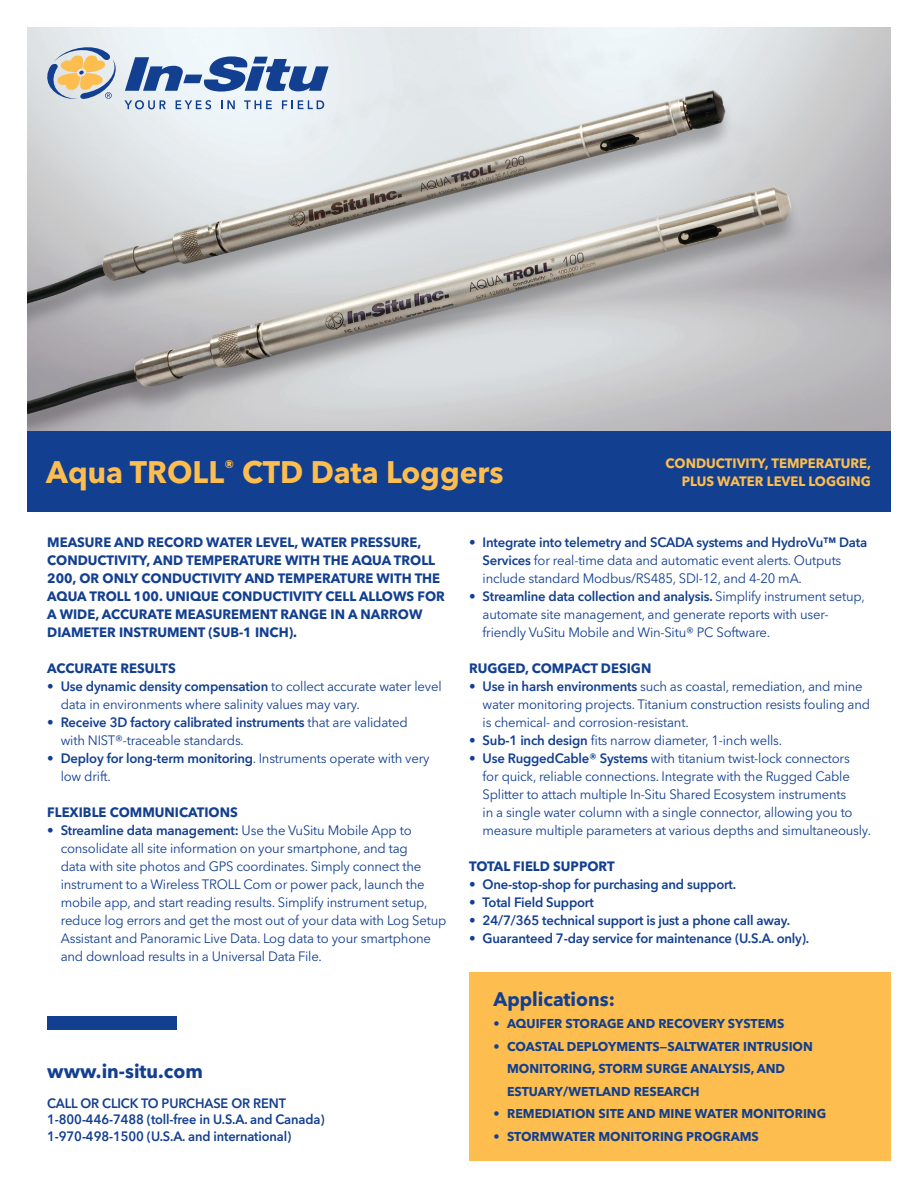
<style>
.page{position:relative;width:918px;height:1188px;background:#fff}
.page>*{position:absolute;margin:0;border:0;box-sizing:border-box;transform-origin:0 0}
.Yellow_Title{font:700 30.9px "Avenir Next LT Pro";color:#fdbe4f}
.t1{font:700 19.5px "Avenir Next LT Pro";color:#123f90}
.t2{font:13.5px/18px "Avenir Next LT Pro";letter-spacing:-.015em;color:#123f90}
.Body_Subhead_Caps{font:700 13.5px/18px "Avenir Next LT Pro";color:#123f90}
.t3{font:600 13.5px "Avenir Next LT Pro";letter-spacing:-.015em;color:#123f90}
.t4{font:600 13.5px/16.5px "Avenir Next LT Pro";letter-spacing:-.015em;color:#123f90;scale:.95 1}
.Body_Subhead_Caps-2{font:700 13.5px "Avenir Next LT Pro";color:#fdbe4f}
.t5{font:700 12.75px/22.5px "Avenir Next LT Pro";color:#123f90}
.s1{font-weight:600}
.s2{font-weight:400}
</style>
<div class="page">
<div style="left:47px;top:1016px;width:130px;height:14px;background:#123f90"></div>
<img style="left:27px;top:27px;width:864px;height:404px">
<div style="left:469px;top:972px;width:422px;height:189px;background:#fdbe4f"></div>
<div style="left:27px;top:431px;width:864px;height:81px;background:#123f90"></div>
<svg style="left:124px;top:100px;width:42px;height:9px"></svg>
<svg style="left:176px;top:100px;width:35px;height:9px"></svg>
<svg style="left:221px;top:100px;width:14px;height:9px"></svg>
<svg style="left:244px;top:100px;width:28px;height:9px"></svg>
<svg style="left:282px;top:100px;width:42px;height:9px"></svg>
<svg style="left:125px;top:56px;width:204px;height:36px"></svg>
<svg style="left:47px;top:47px;width:69px;height:52px;background:#c7bfad"></svg>
<p class="Yellow_Title" style="left:46px;top:453px;width:459px">Aqua TROLL<sup>®</sup> CTD Data Loggers</p>
<p class="Body_Subhead_Caps-2" style="left:666px;top:455px;width:207px">CONDUCTIVITY, TEMPERATURE,</p>
<p class="Body_Subhead_Caps-2" style="left:682px;top:473px;width:190px">PLUS WATER LEVEL LOGGING</p>
<p class="Body_Subhead_Caps" style="left:47px;top:534px;width:399px">MEASURE AND RECORD WATER LEVEL, WATER PRESSURE, CONDUCTIVITY, AND TEMPERATURE WITH THE AQUA TROLL 200, OR ONLY CONDUCTIVITY AND TEMPERATURE WITH THE AQUA TROLL 100. UNIQUE CONDUCTIVITY CELL ALLOWS FOR A WIDE, ACCURATE MEASUREMENT RANGE IN A NARROW DIAMETER INSTRUMENT (SUB-1 INCH).</p>
<p class="Body_Subhead_Caps" style="left:47px;top:660px;width:130px">ACCURATE RESULTS</p>
<p class="t2" style="left:61px;top:678px;width:382px;text-indent:-14px">• <span class="s1">Use dynamic density compensation</span> to collect accurate water level data in environments where salinity values may vary.</p>
<p class="t2" style="left:61px;top:714px;width:348px;text-indent:-14px">• <span class="s1">Receive 3D factory calibrated instruments</span> that are validated with NIST®-traceable standards.</p>
<p class="t2" style="left:61px;top:750px;width:370px;text-indent:-14px">• <span class="s1">Deploy for long-term monitoring</span>. Instruments operate with very low drift.</p>
<p class="Body_Subhead_Caps" style="left:47px;top:804px;width:192px">FLEXIBLE COMMUNICATIONS</p>
<p class="t2" style="left:61px;top:822px;width:387px;text-indent:-14px">• <span class="s1">Streamline data management:</span> Use the VuSitu Mobile App to consolidate all site information on your smartphone, and tag<br>data with site photos and GPS coordinates. Simply connect the instrument to a Wireless TROLL Com or power pack, launch the mobile app, and start reading results. Simplify instrument setup, reduce log errors and get the most out of your data with Log Setup Assistant and Panoramic Live Data. Log data to your smartphone and download results in a Universal Data File.</p>
<h2 class="t1" style="left:47px;top:1059px;width:157px">www.in-situ.com</h2>
<p class="t4" style="left:47px;top:1095px;width:293px">CALL OR CLICK TO PURCHASE OR RENT<br>1-800-446-7488 (toll-free in U.S.A. and Canada)<br>1-970-498-1500 (U.S.A. and international)</p>
<p class="t2" style="left:483px;top:534px;width:386px;text-indent:-14px">• <span class="s1">Integrate into telemetry and SCADA systems and HydroVu™ Data<br>Services</span> for real-time data and automatic event alerts. Outputs include standard Modbus/RS485, SDI-12, and 4-20 mA.</p>
<p class="t2" style="left:483px;top:588px;width:384px;text-indent:-14px">• <span class="s1">Streamline data collection and analysis.</span> Simplify instrument setup, automate site management, and generate reports with user&shy;friendly VuSitu Mobile and Win-Situ® PC Software.</p>
<p class="Body_Subhead_Caps" style="left:469px;top:660px;width:184px">RUGGED, COMPACT DESIGN</p>
<p class="t2" style="left:483px;top:678px;width:389px;text-indent:-14px">• <span class="s1">Use in harsh environments</span> such as coastal, remediation, and mine water monitoring projects. Titanium construction resists fouling and is chemical- and corrosion-resistant.</p>
<p class="t2" style="left:469px;top:732px;width:315px">• <span class="s1">Sub-1 inch design</span> fits narrow diameter, 1-inch wells.</p>
<p class="t2" style="left:483px;top:750px;width:390px;text-indent:-14px">• <span class="s1">Use RuggedCable® Systems</span> with titanium twist-lock connectors<br>for quick, reliable connections. Integrate with the Rugged Cable Splitter to attach multiple In-Situ Shared Ecosystem instruments<br>in a single water column with a single connector, allowing you to measure multiple parameters at various depths and simultaneously.</p>
<p class="Body_Subhead_Caps" style="left:469px;top:858px;width:147px">TOTAL FIELD SUPPORT</p>
<p class="t3" style="left:469px;top:877px;width:269px"><span class="s2">•</span> One-stop-shop for purchasing and support.</p>
<p class="t3" style="left:469px;top:895px;width:126px"><span class="s2">•</span> Total Field Support</p>
<p class="t3" style="left:469px;top:913px;width:323px"><span class="s2">•</span> 24/7/365 technical support is just a phone call away.</p>
<p class="t3" style="left:469px;top:931px;width:342px"><span class="s2">•</span> Guaranteed 7-day service for maintenance (U.S.A. only).</p>
<p class="t1" style="left:494px;top:987px;width:123px">Applications:</p>
<p class="t5" style="left:494px;top:1012px;width:292px">• AQUIFER STORAGE AND RECOVERY SYSTEMS</p>
<p class="t5" style="left:507px;top:1035px;width:307px;text-indent:-14px">• COASTAL DEPLOYMENTS—SALTWATER INTRUSION<br>MONITORING, STORM SURGE ANALYSIS, AND<br>ESTUARY/WETLAND RESEARCH</p>
<p class="t5" style="left:494px;top:1102px;width:334px">• REMEDIATION SITE AND MINE WATER MONITORING</p>
<p class="t5" style="left:494px;top:1125px;width:267px">• STORMWATER MONITORING PROGRAMS</p>
</div>
